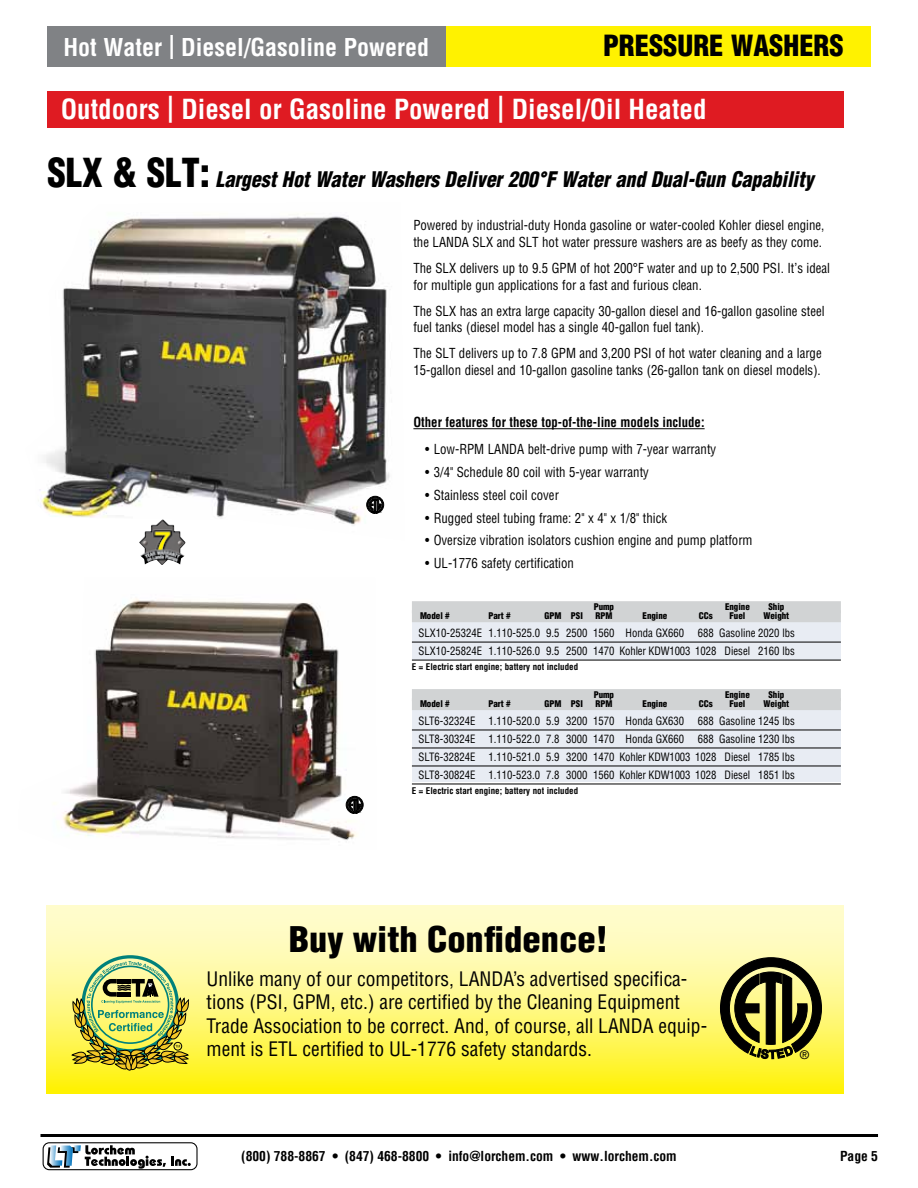
<style>
.page{position:relative;width:918px;height:1188px;background:#fff}
.page>*{position:absolute;margin:0;border:0;box-sizing:border-box;transform-origin:0 0}
.t1{font:900 condensed 34.5px "Helvetica";color:#000;scale:1.06 1}
.t2{font:900 condensed 28.5px "Helvetica";color:#000}
.t3{font:700 condensed 27px "Helvetica";color:#fff}
.t4{font:700 condensed 24px "Helvetica";color:#fff}
.t5{font:italic 900 condensed 21px "Helvetica";color:#000;scale:.95 1}
.t6{font:condensed 19.5px/23.4px "Helvetica";color:#000}
.t7{font:condensed 13.5px/16.5px "Helvetica";color:#000;scale:.95 1}
.t8{font:700 condensed 13.5px "Helvetica";color:#000}
.t9{font:700 condensed 13.5px "Helvetica";color:#000;scale:.95 1}
.t10{font:900 condensed 13.5px "Helvetica";color:#000}
.t11{font:12px "Helvetica";color:#000}
.t12{font:condensed 11.25px/18px "Helvetica";color:#000;scale:.95 1}
.t13{font:900 condensed 9px "Helvetica";letter-spacing:-.005em;color:#000}
.t14{font:700 condensed 9px "Helvetica";color:#000}
.t15{font:1.95px "Helvetica";color:#000}
.s1{font-style:normal;font-size:39px}
</style>
<div class="page">
<svg style="left:43px;top:1142px;width:155px;height:28px"></svg>
<hr style="left:40px;top:1134px;width:838px;height:3px;background:#000">
<div style="left:446px;top:26px;width:425px;height:40px;background:#fff200"></div>
<div style="left:47px;top:26px;width:399px;height:40px;background:#808285"></div>
<div style="left:47px;top:91px;width:797px;height:37px;background:#df1b22"></div>
<hr style="left:413px;top:428px;width:292px;height:1px;background:#000">
<img style="left:38px;top:216px;width:352px;height:309px">
<svg style="left:367px;top:496px;width:17px;height:17px"></svg>
<img style="left:53px;top:598px;width:311px;height:242px">
<svg style="left:346px;top:796px;width:17px;height:18px"></svg>
<img style="left:139px;top:519px;width:46px;height:46px">
<div style="left:412px;top:707px;width:429px;height:75px;background:#e8ecf3"></div>
<div style="left:412px;top:622px;width:429px;height:38px;background:#e8ecf3"></div>
<div style="left:412px;top:601px;width:429px;height:12px;background:#d1d3d4"></div>
<div style="left:412px;top:610px;width:429px;height:12px;background:#d1d3d4"></div>
<hr style="left:412px;top:642px;width:429px;height:1px;background:#000">
<hr style="left:412px;top:660px;width:429px;height:1px;background:#000">
<div style="left:412px;top:689px;width:429px;height:12px;background:#d1d3d4"></div>
<div style="left:412px;top:698px;width:429px;height:12px;background:#d1d3d4"></div>
<hr style="left:412px;top:730px;width:429px;height:1px;background:#000">
<hr style="left:412px;top:748px;width:429px;height:1px;background:#000">
<hr style="left:412px;top:766px;width:429px;height:1px;background:#000">
<hr style="left:412px;top:784px;width:429px;height:1px;background:#000">
<svg style="left:46px;top:905px;width:798px;height:188px"></svg>
<svg style="left:719px;top:957px;width:104px;height:103px"></svg>
<img style="left:72px;top:961px;width:117px;height:109px">
<h3 class="t4" style="left:64px;top:32px;width:367px">Hot Water | Diesel/Gasoline Powered</h3>
<h2 class="t2" style="left:603px;top:27px;width:242px">PRESSURE WASHERS</h2>
<h3 class="t3" style="left:61px;top:93px;width:647px">Outdoors | Diesel or Gasoline Powered | Diesel/Oil Heated</h3>
<h3 class="t5" style="left:47px;top:166px;width:808px"><span class="s1">SLX &amp; SLT:</span> Largest Hot Water Washers Deliver 200°F Water and Dual-Gun Capability</h3>
<p class="t7" style="left:413px;top:217px;width:434px">Powered by industrial-duty Honda gasoline or water-cooled Kohler diesel engine, the LANDA SLX and SLT hot water pressure washers are as beefy as they come.</p>
<p class="t7" style="left:413px;top:260px;width:440px">The SLX delivers up to 9.5 GPM of hot 200°F water and up to 2,500 PSI. It’s ideal for multiple gun applications for a fast and furious clean.</p>
<p class="t7" style="left:413px;top:302px;width:434px">The SLX has an extra large capacity 30-gallon diesel and 16-gallon gasoline steel fuel tanks (diesel model has a single 40-gallon fuel tank).</p>
<p class="t7" style="left:413px;top:345px;width:431px">The SLT delivers up to 7.8 GPM and 3,200 PSI of hot water cleaning and a large<br>15-gallon diesel and 10-gallon gasoline tanks (26-gallon tank on diesel models).</p>
<p class="t9" style="left:413px;top:414px;width:308px">Other features for these top-of-the-line models include:</p>
<p class="t7" style="left:425px;top:440px;width:308px">• Low-RPM LANDA belt-drive pump with 7-year warranty</p>
<p class="t7" style="left:425px;top:463px;width:237px">• 3/4" Schedule 80 coil with 5-year warranty</p>
<p class="t7" style="left:425px;top:486px;width:142px">• Stainless steel coil cover</p>
<p class="t7" style="left:425px;top:509px;width:256px">• Rugged steel tubing frame: 2" x 4" x 1/8" thick</p>
<p class="t7" style="left:425px;top:532px;width:346px">• Oversize vibration isolators cushion engine and pump platform</p>
<p class="t7" style="left:425px;top:555px;width:158px">• UL-1776 safety certification</p>
<p class="t15" style="left:380px;top:511px;width:3px">®</p>
<p class="t15" style="left:360px;top:812px;width:3px">®</p>
<p class="t13" style="left:594px;top:601px;width:22px">Pump</p>
<p class="t13" style="left:725px;top:601px;width:26px">Engine</p>
<p class="t13" style="left:769px;top:601px;width:17px">Ship</p>
<p class="t13" style="left:420px;top:610px;width:31px">Model #</p>
<p class="t13" style="left:488px;top:610px;width:24px">Part #</p>
<p class="t13" style="left:544px;top:610px;width:40px">GPM PSI</p>
<p class="t13" style="left:595px;top:610px;width:18px">RPM</p>
<p class="t13" style="left:643px;top:610px;width:26px">Engine</p>
<p class="t13" style="left:699px;top:610px;width:15px">CCs</p>
<p class="t13" style="left:730px;top:610px;width:17px">Fuel</p>
<p class="t13" style="left:764px;top:610px;width:27px">Weight</p>
<p class="t12" style="left:419px;top:624px;width:397px">SLX10-25324E 1.110-525.0 9.5 2500 1560 Honda GX660 688 Gasoline 2020 lbs<br>SLX10-25824E 1.110-526.0 9.5 2500 1470 Kohler KDW1003 1028 Diesel 2160 lbs</p>
<p class="t14" style="left:412px;top:661px;width:168px">E = Electric start engine; battery not included</p>
<p class="t13" style="left:594px;top:689px;width:22px">Pump</p>
<p class="t13" style="left:725px;top:689px;width:26px">Engine</p>
<p class="t13" style="left:768px;top:689px;width:17px">Ship</p>
<p class="t13" style="left:420px;top:698px;width:31px">Model #</p>
<p class="t13" style="left:488px;top:698px;width:24px">Part #</p>
<p class="t13" style="left:544px;top:698px;width:40px">GPM PSI</p>
<p class="t13" style="left:595px;top:698px;width:18px">RPM</p>
<p class="t13" style="left:643px;top:698px;width:26px">Engine</p>
<p class="t13" style="left:699px;top:698px;width:15px">CCs</p>
<p class="t13" style="left:730px;top:698px;width:17px">Fuel</p>
<p class="t13" style="left:764px;top:698px;width:27px">Weight</p>
<p class="t12" style="left:419px;top:712px;width:398px;text-align:justify">SLT6-32324E 1.110-520.0 5.9 3200 1570 Honda GX630 688 Gasoline 1245 lbs SLT8-30324E 1.110-522.0 7.8 3000 1470 Honda GX660 688 Gasoline 1230 lbs SLT6-32824E 1.110-521.0 5.9 3200 1470 Kohler KDW1003 1028 Diesel 1785 lbs SLT8-30824E 1.110-523.0 7.8 3000 1560 Kohler KDW1003 1028 Diesel 1851 lbs</p>
<p class="t14" style="left:412px;top:785px;width:168px">E = Electric start engine; battery not included</p>
<h1 class="t1" style="left:289px;top:917px;width:302px">Buy with Confidence!</h1>
<p class="t6" style="left:207px;top:967px;width:502px">Unlike many of our competitors, LANDA’s advertised specifica&shy;tions (PSI, GPM, etc.) are certified by the Cleaning Equipment Trade Association to be correct. And, of course, all LANDA equip&shy;ment is ETL certified to UL-1776 safety standards.</p>
<p class="t11" style="left:800px;top:1048px;width:10px">®</p>
<p class="t10" style="left:854px;top:1143px;width:8px">5</p>
<p class="t8" style="left:241px;top:1147px;width:437px">(800) 788-8867 • (847) 468-8800 • info@lorchem.com • www.lorchem.com</p>
<p class="t8" style="left:840px;top:1147px;width:39px">Page 5</p>
</div>
